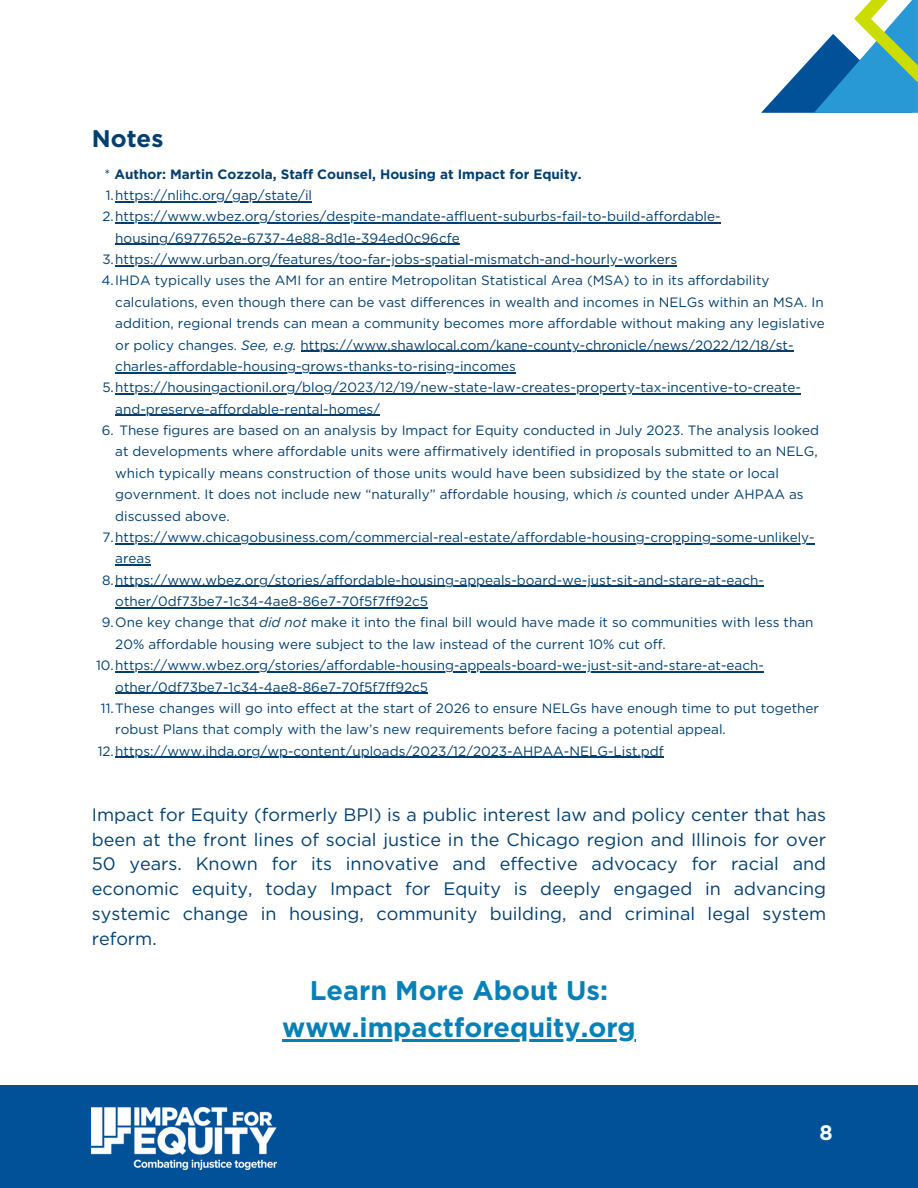
<style>
.page{position:relative;width:918px;height:1188px;background:#fff}
.page>*{position:absolute;margin:0;border:0;box-sizing:border-box;transform-origin:0 0}
.t1{font:700 27px/37.2px "Gotham";color:#0780b8;text-align:center}
.t2{font:700 24px "Gotham";color:#003f70}
.t3{font:700 21px "Gotham";color:#fff}
.t4{font:18px/24.8px "Gotham";color:#003f70;text-align:justify}
.t5{font:13.5px/21.3px "Gotham";color:#003f70}
.t6{font:700 13.5px "Gotham";color:#003f70}
.s1{font-weight:400}
.s2{font-style:italic}
</style>
<div class="page">
<hr style="left:115px;top:201px;width:197px;height:1px;background:#003f70">
<hr style="left:115px;top:222px;width:606px;height:2px;background:#003f70">
<hr style="left:115px;top:244px;width:345px;height:1px;background:#003f70">
<hr style="left:115px;top:265px;width:562px;height:1px;background:#003f70">
<hr style="left:301px;top:351px;width:493px;height:1px;background:#003f70">
<hr style="left:115px;top:372px;width:401px;height:1px;background:#003f70">
<hr style="left:115px;top:393px;width:686px;height:2px;background:#003f70">
<hr style="left:115px;top:415px;width:265px;height:1px;background:#003f70">
<hr style="left:115px;top:543px;width:700px;height:1px;background:#003f70">
<hr style="left:115px;top:564px;width:36px;height:2px;background:#003f70">
<hr style="left:115px;top:586px;width:649px;height:1px;background:#003f70">
<hr style="left:115px;top:607px;width:313px;height:1px;background:#003f70">
<hr style="left:115px;top:671px;width:649px;height:1px;background:#003f70">
<hr style="left:115px;top:693px;width:313px;height:1px;background:#003f70">
<hr style="left:115px;top:757px;width:549px;height:1px;background:#003f70">
<div style="left:0;top:1085px;width:918px;height:103px;background:#005198"></div>
<img style="left:92px;top:1108px;width:184px;height:62px">
<hr style="left:282px;top:1039px;width:354px;height:2px;background:#0780b8">
<svg style="left:761px;top:0;width:157px;height:113px"></svg>
<h2 class="t2" style="left:92px;top:123px;width:73px">Notes</h2>
<p class="t6" style="left:105px;top:166px;width:479px"><span class="s1">*</span> Author: Martin Cozzola, Staff Counsel, Housing at Impact for Equity.</p>
<h2 class="t5" style="left:106px;top:184px;width:208px">1.https://nlihc.org/gap/state/il</h2>
<p class="t5" style="left:103px;top:206px;width:620px">2.https://www.wbez.org/stories/despite-mandate-affluent-suburbs-fail-to-build-affordable-</p>
<p class="t5" style="left:115px;top:227px;width:346px">housing/6977652e-6737-4e88-8d1e-394ed0c96cfe</p>
<p class="t5" style="left:102px;top:249px;width:576px">3.https://www.urban.org/features/too-far-jobs-spatial-mismatch-and-hourly-workers</p>
<p class="t5" style="left:115px;top:270px;width:711px;text-indent:-14px">4.IHDA typically uses the AMI for an entire Metropolitan Statistical Area (MSA) to in its affordability calculations, even though there can be vast differences in wealth and incomes in NELGs within an MSA. In addition, regional trends can mean a community becomes more affordable without making any legislative or policy changes. <span class="s2">See, e.g.</span> https://www.shawlocal.com/kane-county-chronicle/news/2022/12/18/st-</p>
<p class="t5" style="left:115px;top:355px;width:402px">charles-affordable-housing-grows-thanks-to-rising-incomes</p>
<p class="t5" style="left:102px;top:377px;width:700px">5.https://housingactionil.org/blog/2023/12/19/new-state-law-creates-property-tax-incentive-to-create-</p>
<p class="t5" style="left:115px;top:398px;width:266px">and-preserve-affordable-rental-homes/</p>
<p class="t5" style="left:115px;top:420px;width:705px;text-indent:-13px">6. These figures are based on an analysis by Impact for Equity conducted in July 2023. The analysis looked at developments where affordable units were affirmatively identified in proposals submitted to an NELG, which typically means construction of those units would have been subsidized by the state or local government. It does not include new “naturally” affordable housing, which <span class="s2">is</span> counted under AHPAA as discussed above.</p>
<p class="t5" style="left:115px;top:526px;width:701px;text-indent:-13px">7.https://www.chicagobusiness.com/commercial-real-estate/affordable-housing-cropping-some-unlikely&shy;areas</p>
<p class="t5" style="left:115px;top:569px;width:650px;text-indent:-13px">8.https://www.wbez.org/stories/affordable-housing-appeals-board-we-just-sit-and-stare-at-each&shy;other/0df73be7-1c34-4ae8-86e7-70f5f7ff92c5</p>
<p class="t5" style="left:115px;top:612px;width:700px;text-indent:-13px">9.One key change that <span class="s2">did not</span> make it into the final bill would have made it so communities with less than<br>20% affordable housing were subject to the law instead of the current 10% cut off.</p>
<p class="t5" style="left:115px;top:655px;width:650px;text-indent:-19px">10.https://www.wbez.org/stories/affordable-housing-appeals-board-we-just-sit-and-stare-at-each&shy;other/0df73be7-1c34-4ae8-86e7-70f5f7ff92c5</p>
<h3 class="t5" style="left:115px;top:697px;width:705px;text-indent:-14px">11.These changes will go into effect at the start of 2026 to ensure NELGs have enough time to put together robust Plans that comply with the law’s new requirements before facing a potential appeal.</h3>
<h1 class="t5" style="left:98px;top:740px;width:568px">12.https://www.ihda.org/wp-content/uploads/2023/12/2023-AHPAA-NELG-List.pdf</h1>
<p class="t4" style="left:92px;top:802px;width:736px">Impact for Equity (formerly BPI) is a public interest law and policy center that has been at the front lines of social justice in the Chicago region and Illinois for over 50 years. Known for its innovative and effective advocacy for racial and economic equity, today Impact for Equity is deeply engaged in advancing systemic change in housing, community building, and criminal legal system reform.</p>
<p class="t1" style="left:282px;top:971px;width:355px">Learn More About Us: www.impactforequity.org</p>
<h3 class="t3" style="left:820px;top:1120px;width:15px">8</h3>
</div>
